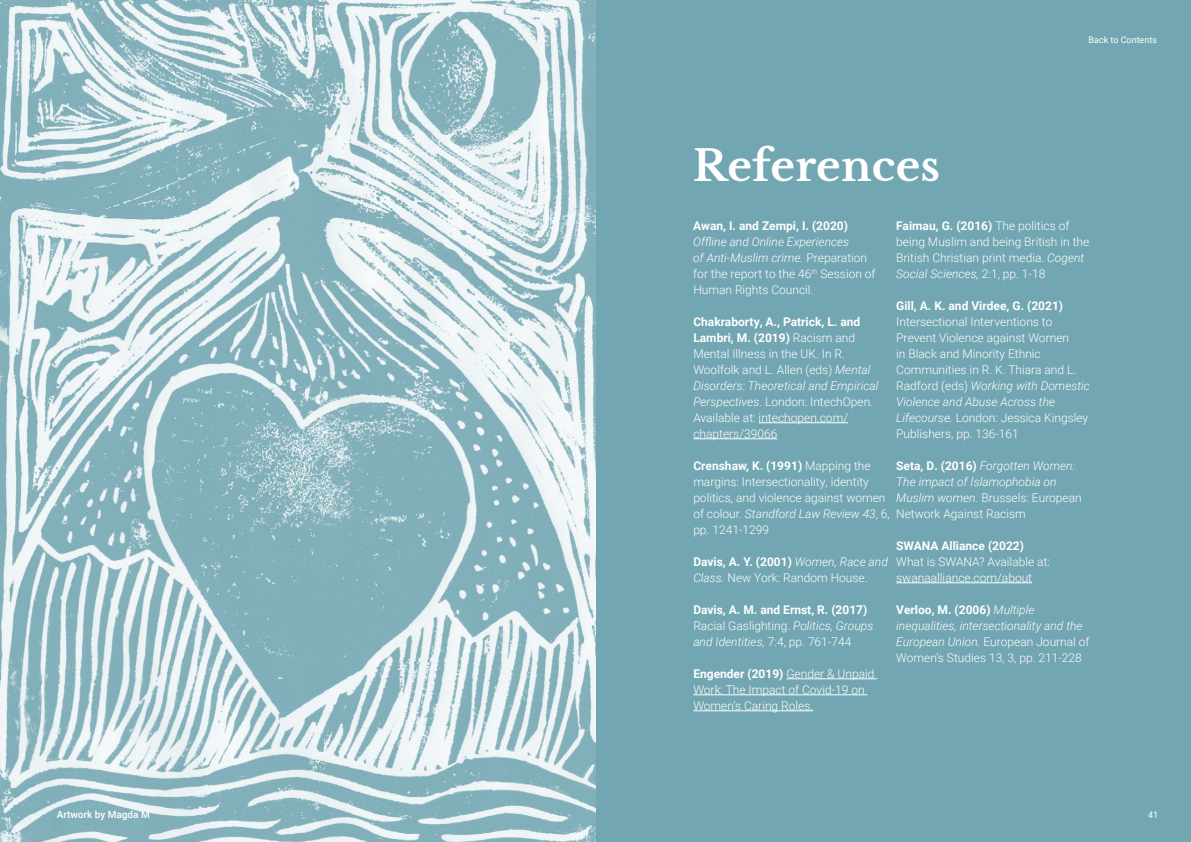
<style>
.page{position:relative;width:1191px;height:842px;background:#72a6b2}
.page>*{position:absolute;margin:0;border:0;box-sizing:border-box;transform-origin:0 0}
.t1{font:700 42px "Libre Baskerville";letter-spacing:.005em;color:#fff}
.t2{font:300 12px/16px "Roboto";color:#fff}
.t3{font:italic 300 12px/16px "Roboto";color:#fff}
.t4{font:700 12px "Roboto";color:#fff}
.t5{font:500 10px "Roboto";color:#fff}
.t6{font:9px "Roboto";color:#fff}
.s1{font-style:italic}
.s2{font-weight:700}
.s3{font-weight:700;font-style:normal}
.s4{font-style:normal}
</style>
<div class="page">
<img style="left:0;top:0;width:595px;height:842px">
<hr style="left:758px;top:422px;width:90px;height:1px;background:#fff">
<hr style="left:693px;top:438px;width:84px;height:1px;background:#fff">
<hr style="left:786px;top:678px;width:91px;height:1px;background:#fff">
<hr style="left:693px;top:694px;width:174px;height:1px;background:#fff">
<hr style="left:693px;top:710px;width:120px;height:1px;background:#fff">
<hr style="left:896px;top:582px;width:136px;height:1px;background:#fff">
<p class="t5" style="left:57px;top:807px;width:95px">Artwork by Magda M</p>
<h1 class="t1" style="left:693px;top:140px;width:248px">References</h1>
<p class="t6" style="left:1088px;top:33px;width:70px">Back to Contents</p>
<p class="t4" style="left:693px;top:217px;width:156px">Awan, I. and Zempi, I. (2020)</p>
<p class="t2" style="left:693px;top:233px;width:184px"><span class="s1">Offline and Online Experiences<br>of Anti-Muslim crime.</span> Preparation for the report to the 46<sup>th</sup> Session of<br>Human Rights Council.</p>
<p class="t2" style="left:693px;top:313px;width:187px"><span class="s2">Chakraborty, A., Patrick, L. and<br>Lambri, M. (2019)</span> Racism and<br>Mental Illness in the UK. In R.<br>Woolfolk and L. Allen (eds) <span class="s1">Mental<br>Disorders: Theoretical and Empirical<br>Perspectives</span>. London: IntechOpen.<br>Available at: intechopen.com/ chapters/39066</p>
<p class="t2" style="left:693px;top:457px;width:198px"><span class="s2">Crenshaw, K. (1991)</span> Mapping the margins: Intersectionality, identity politics, and violence against women of colour. <span class="s1">Standford Law Review 43</span>, 6, pp. 1241-1299</p>
<p class="t2" style="left:693px;top:553px;width:196px"><span class="s2">Davis, A. Y. (2001)</span> <span class="s1">Women, Race and<br>Class.</span> New York: Random House.</p>
<p class="t2" style="left:693px;top:601px;width:181px"><span class="s2">Davis, A. M. and Ernst, R. (2017)<br></span>Racial Gaslighting. <span class="s1">Politics, Groups and Identities,</span> 7:4, pp. 761-744</p>
<p class="t2" style="left:693px;top:665px;width:183px"><span class="s2">Engender (2019)</span> Gender &amp; Unpaid<br>Work: The Impact of Covid-19 on<br>Women’s Caring Roles.</p>
<p class="t2" style="left:896px;top:217px;width:195px"><span class="s2">Faimau, G. (2016)</span> The politics of being Muslim and being British in the British Christian print media. <span class="s1">Cogent Social Sciences,</span> 2:1, pp. 1-18</p>
<p class="t4" style="left:896px;top:297px;width:168px">Gill, A. K. and Virdee, G. (2021)</p>
<p class="t2" style="left:896px;top:313px;width:195px">Intersectional Interventions to<br>Prevent Violence against Women<br>in Black and Minority Ethnic<br>Communities in R. K. Thiara and L.<br>Radford (eds) <span class="s1">Working with Domestic<br>Violence and Abuse Across the<br>Lifecourse.</span> London: Jessica Kingsley<br>Publishers, pp. 136-161</p>
<p class="t3" style="left:896px;top:457px;width:187px"><span class="s3">Seta, D. (2016)</span> Forgotten Women:<br>The impact of Islamophobia on<br>Muslim women. <span class="s4">Brussels: European<br>Network Against Racism</span></p>
<p class="t4" style="left:896px;top:537px;width:129px">SWANA Alliance (2022)</p>
<p class="t2" style="left:896px;top:553px;width:155px">What is SWANA? Available at: swanaalliance.com/about</p>
<p class="t3" style="left:896px;top:601px;width:195px"><span class="s3">Verloo, M. (2006)</span> Multiple inequalities, intersectionality and the European Union. <span class="s4">European Journal of Women’s Studies 13, 3, pp. 211-228</span></p>
<p class="t6" style="left:1148px;top:808px;width:12px">41</p>
</div>
